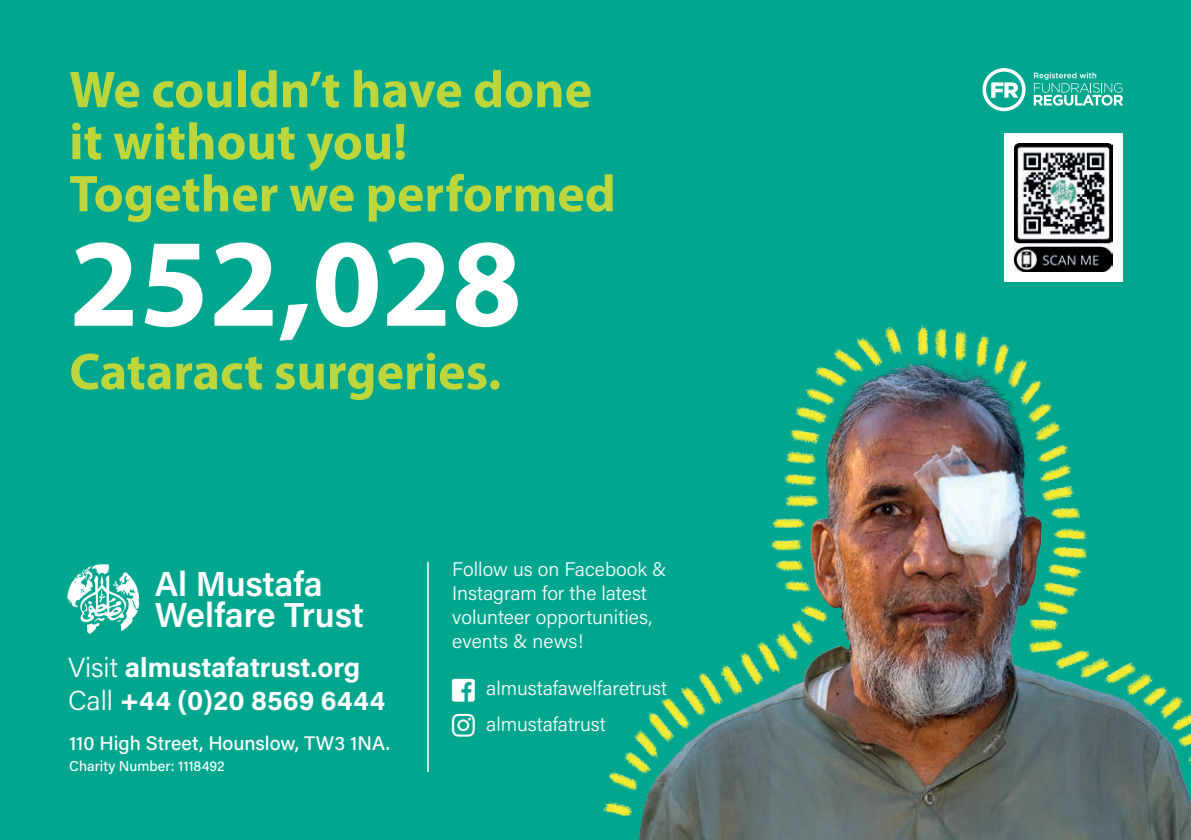
<style>
.page{position:relative;width:1191px;height:840px;background:#fff}
.page>*{position:absolute;margin:0;border:0;box-sizing:border-box;transform-origin:0 0}
.t1{font:700 126px "Myriad Pro";color:#fff}
.t2{font:700 52px/52px "Myriad Pro";color:#bdd63c}
.t3{font:600 34.6px/31.8px "Acumin Pro";letter-spacing:-.005em;color:#fff}
.t4{font:700 27.4px/33px "Acumin Pro";color:#fff}
.t5{font:300 19.6px/24px "Acumin Pro";color:#fff}
.t6{font:500 19.6px "Acumin Pro";color:#fff}
.t7{font:500 14.2px "Acumin Pro";color:#fff}
.s1{font-weight:300}
</style>
<div class="page">
<div style="left:0;top:0;width:1191px;height:839px;background:#00a78e"></div>
<img style="left:602px;top:325px;width:589px;height:514px">
<svg style="left:67px;top:564px;width:73px;height:69px"></svg>
<svg style="left:982px;top:68px;width:43px;height:43px"></svg>
<svg style="left:1033px;top:72px;width:90px;height:34px"></svg>
<div style="left:1004px;top:133px;width:119px;height:149px;background:#fff"></div>
<img style="left:1014px;top:144px;width:98px;height:128px">
<hr style="left:427px;top:561px;width:2px;height:210px;background:#fff">
<h2 class="t2" style="left:69px;top:62px;width:548px">We couldn’t have done it without you!<br>Together we performed</h2>
<h1 class="t1" style="left:69px;top:201px;width:454px">252,028</h1>
<h2 class="t2" style="left:69px;top:344px;width:433px">Cataract surgeries.</h2>
<h3 class="t3" style="left:155px;top:565px;width:211px">Al Mustafa<br>Welfare Trust</h3>
<h3 class="t4" style="left:68px;top:649px;width:319px"><span class="s1">Visit</span> almustafatrust.org<br><span class="s1">Call</span> +44 (0)20 8569 6444</h3>
<p class="t6" style="left:69px;top:728px;width:322px">110 High Street, Hounslow, TW3 1NA.</p>
<p class="t7" style="left:69px;top:756px;width:157px">Charity Number: 1118492</p>
<p class="t5" style="left:452px;top:556px;width:216px">Follow us on Facebook &amp;<br>Instagram for the latest volunteer opportunities, events &amp; news!</p>
<p class="t5" style="left:486px;top:669px;width:182px;line-height:35.4px">almustafawelfaretrust almustafatrust</p>
</div>
